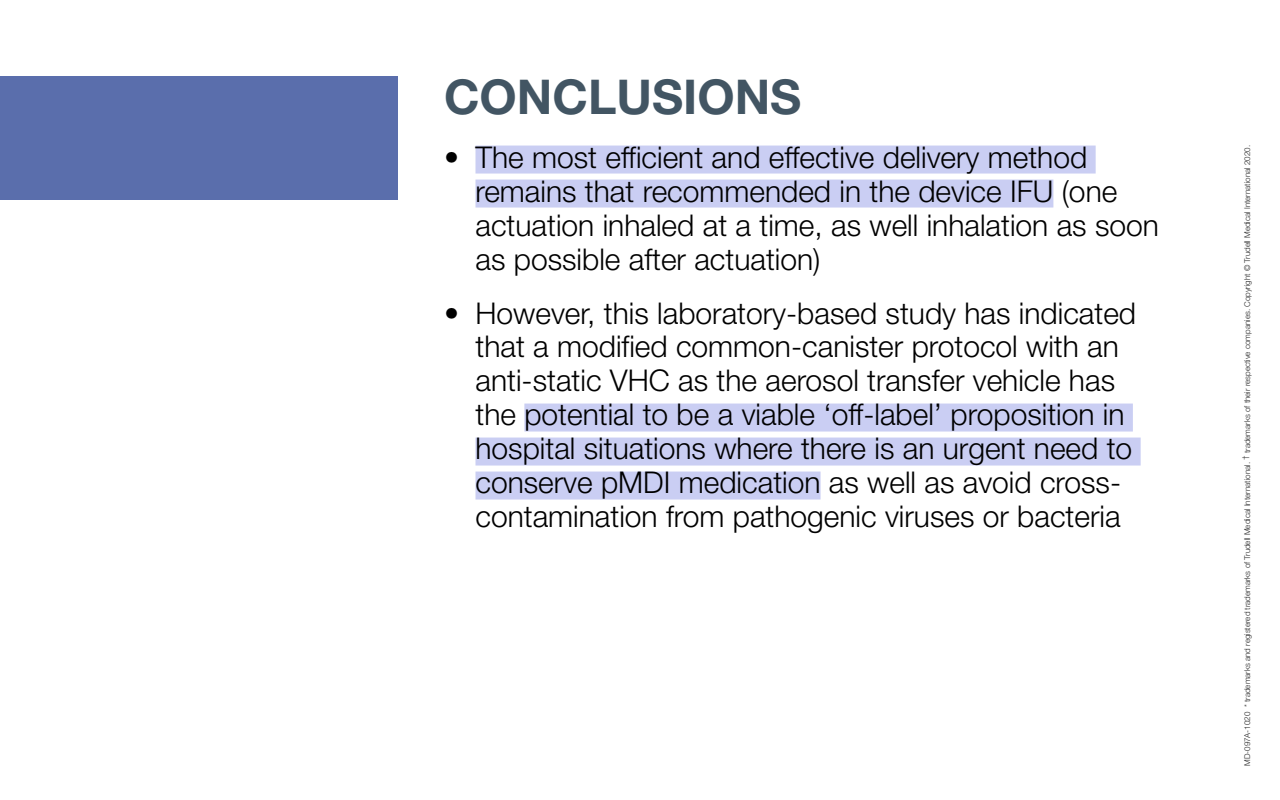
<style>
.page{position:relative;width:1280px;height:800px;background:#fff}
.page>*{position:absolute;margin:0;border:0;box-sizing:border-box;transform-origin:0 0}
.t1{font:700 48px "Helvetica Neue";color:#425563}
.t2{font:300 30px/34px "Helvetica Neue";color:#000}
.t3{font:300 8px "Helvetica Neue";color:#262626}
</style>
<div class="page">
<div style="left:476px;top:146px;width:620px;height:28px;background:#cacef3"></div>
<div style="left:476px;top:180px;width:577px;height:28px;background:#cacef3"></div>
<div style="left:524px;top:404px;width:609px;height:28px;background:#cacef3"></div>
<div style="left:476px;top:438px;width:665px;height:28px;background:#cacef3"></div>
<div style="left:476px;top:472px;width:345px;height:28px;background:#cacef3"></div>
<div style="left:0;top:76px;width:398px;height:124px;background:#5a6eac"></div>
<h1 class="t1" style="left:444px;top:67px;width:359px">CONCLUSIONS</h1>
<p class="t2" style="left:476px;top:139px;width:685px;text-indent:-32px">• The most efficient and effective delivery method remains that recommended in the device IFU (one actuation inhaled at a time, as well inhalation as soon as possible after actuation)</p>
<p class="t2" style="left:476px;top:295px;width:662px;text-indent:-32px">• However, this laboratory-based study has indicated that a modified common-canister protocol with an anti-static VHC as the aerosol transfer vehicle has the potential to be a viable ‘off-label’ proposition in hospital situations where there is an urgent need to conserve pMDI medication as well as avoid cross&shy;contamination from pathogenic viruses or bacteria</p>
<p class="t3" style="left:1243px;top:766px;width:622px;rotate:-90deg">MD-097A-1020 * trademarks and registered trademarks of Trudell Medical International. † trademarks of their respective companies. Copyright © Trudell Medical International 2020.</p>
</div>
